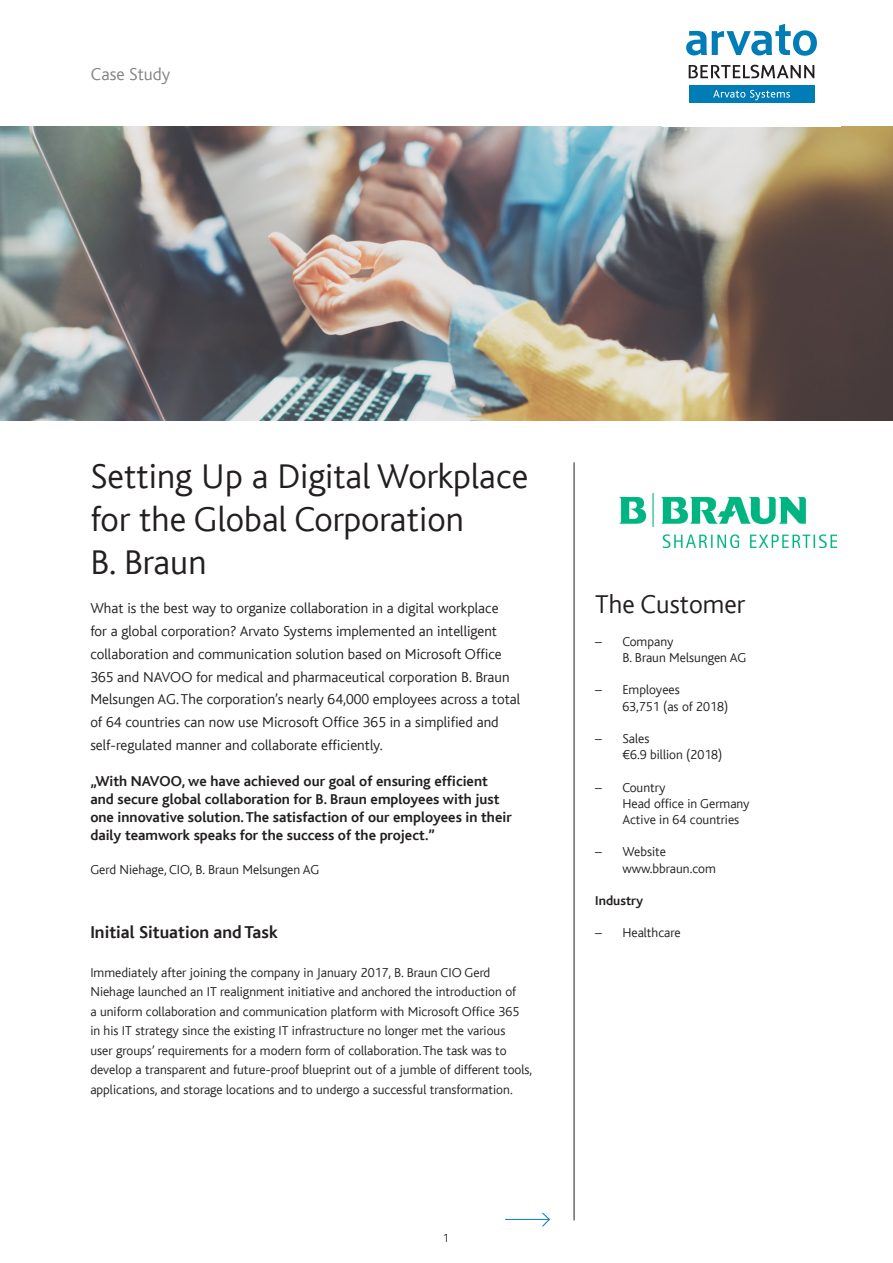
<style>
.page{position:relative;width:893px;height:1263px;background:#fff}
.page>*{position:absolute;margin:0;border:0;box-sizing:border-box;transform-origin:0 0}
.H3_grau{font:300 36px/43.2px "Bliss";color:#231f20}
.t1{font:300 27px "Bliss";color:#231f20}
.Fliesstext_grau{font:700 18px "Bliss";color:#231f20}
.Fliesstext_grau-2{font:300 18px "Bliss";color:#808285}
.Fliesstext_grau-3{font:300 15px/22.8px "Bliss";color:#231f20}
.H2_grau{font:700 15px/18px "Bliss";color:#231f20}
.Fliesstext_grau-4{font:300 13.5px/19.5px "Bliss";color:#231f20}
.H2_grau-2{font:300 13.5px "Bliss";color:#231f20}
.Fliesstext_grau-5{font:700 13.5px "Bliss";color:#231f20}
.t2{font:300 12px "Bliss";color:#231f20}
</style>
<div class="page">
<img style="left:0;top:126px;width:893px;height:294px">
<hr style="left:505px;top:1219px;width:44px;height:1px;background:#0779b5">
<svg style="left:542px;top:1212px;width:8px;height:15px"></svg>
<hr style="left:574px;top:462px;width:1px;height:758px;background:#231f20">
<img style="left:619px;top:494px;width:217px;height:53px">
<div style="left:662px;top:0;width:179px;height:127px;background:#fff"></div>
<div style="left:689px;top:85px;width:125px;height:18px;background:#007cb7"></div>
<svg style="left:713px;top:90px;width:77px;height:10px"></svg>
<svg style="left:689px;top:65px;width:125px;height:13px"></svg>
<svg style="left:686px;top:24px;width:131px;height:32px"></svg>
<p class="Fliesstext_grau-2" style="left:91px;top:64px;width:81px">Case Study</p>
<p class="H3_grau" style="left:90px;top:455px;width:439px">Setting Up a Digital Workplace for the Global Corporation<br>B. Braun</p>
<p class="Fliesstext_grau-3" style="left:90px;top:597px;width:431px">What is the best way to organize collaboration in a digital workplace<br>for a global corporation? Arvato Systems implemented an intelligent collaboration and communication solution based on Microsoft Office 365 and NAVOO for medical and pharmaceutical corporation B. Braun Melsungen AG. The corporation’s nearly 64,000 employees across a total of 64 countries can now use Microsoft Office 365 in a simplified and self-regulated manner and collaborate efficiently.</p>
<p class="H2_grau" style="left:90px;top:772px;width:423px">„With NAVOO, we have achieved our goal of ensuring efficient and secure global collaboration for B. Braun employees with just one innovative solution. The satisfaction of our employees in their daily teamwork speaks for the success of the project.”</p>
<p class="H2_grau-2" style="left:90px;top:863px;width:231px">Gerd Niehage, CIO, B. Braun Melsungen AG</p>
<p class="Fliesstext_grau" style="left:90px;top:922px;width:189px">Initial Situation and Task</p>
<p class="Fliesstext_grau-4" style="left:90px;top:963px;width:443px">Immediately after joining the company in January 2017, B. Braun CIO Gerd Niehage launched an IT realignment initiative and anchored the introduction of<br>a uniform collaboration and communication platform with Microsoft Office 365 in his IT strategy since the existing IT infrastructure no longer met the various<br>user groups’ requirements for a modern form of collaboration. The task was to develop a transparent and future-proof blueprint out of a jumble of different tools, applications, and storage locations and to undergo a successful transformation.</p>
<p class="t2" style="left:443px;top:1231px;width:8px">1</p>
<p class="t1" style="left:595px;top:590px;width:152px">The Customer</p>
<p class="Fliesstext_grau-4" style="left:622px;top:633px;width:126px;line-height:16.2px;text-indent:-27px">– Company<br>B. Braun Melsungen AG</p>
<p class="Fliesstext_grau-4" style="left:622px;top:682px;width:107px;line-height:16.2px;text-indent:-27px">– Employees<br>63,751 (as of 2018)</p>
<p class="Fliesstext_grau-4" style="left:622px;top:731px;width:102px;line-height:16.2px;text-indent:-27px">– Sales<br>€6.9 billion (2018)</p>
<p class="Fliesstext_grau-4" style="left:622px;top:779px;width:129px;line-height:16.2px;text-indent:-27px">– Country<br>Head office in Germany<br>Active in 64 countries</p>
<p class="Fliesstext_grau-4" style="left:622px;top:844px;width:95px;line-height:16.2px;text-indent:-27px">– Website www.bbraun.com</p>
<p class="Fliesstext_grau-5" style="left:595px;top:893px;width:49px">Industry</p>
<p class="Fliesstext_grau-4" style="left:595px;top:923px;width:87px">– Healthcare</p>
</div>
